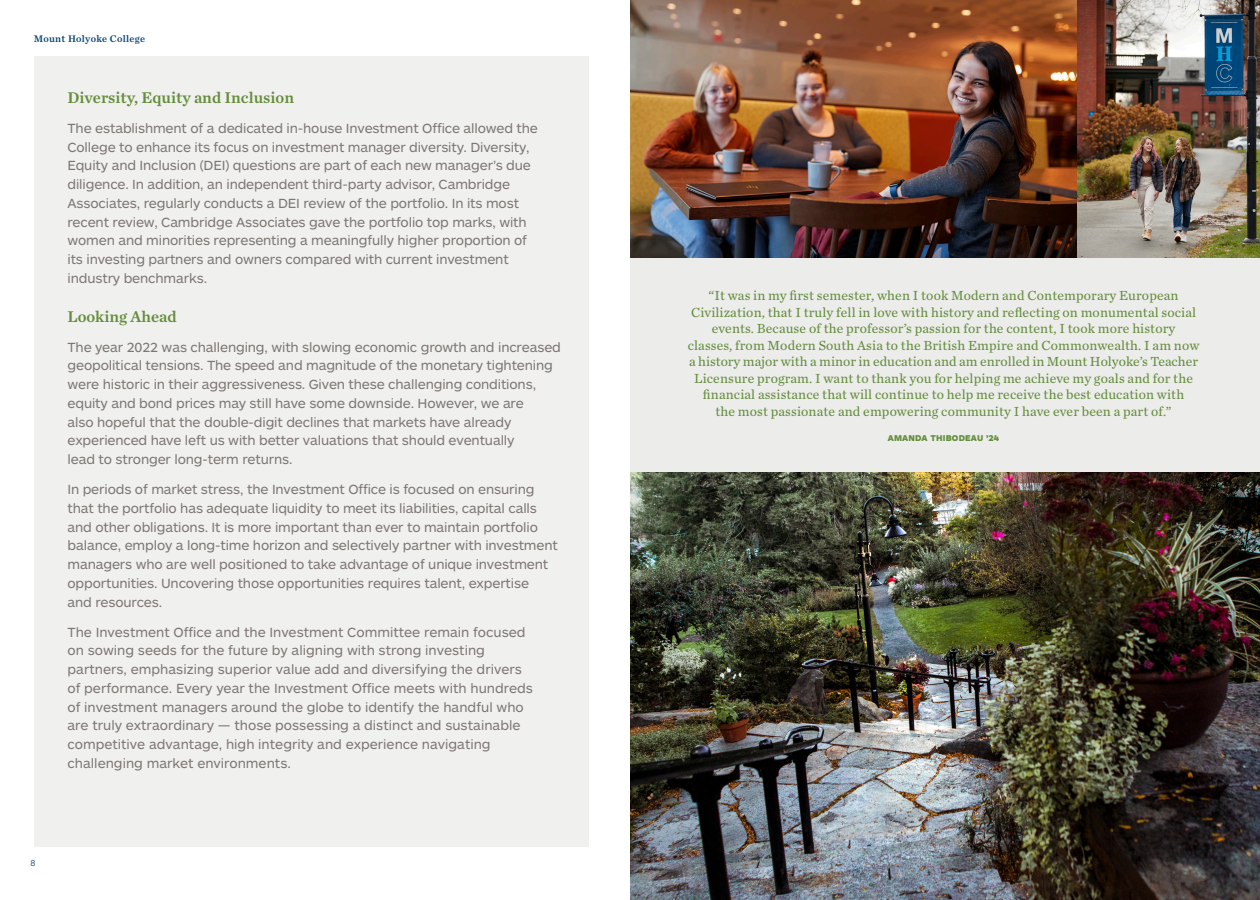
<style>
.page{position:relative;width:1260px;height:900px;background:#fff}
.page>*{position:absolute;margin:0;border:0;box-sizing:border-box;transform-origin:0 0}
.t1{font:16.25px "Chronicle Text G2 Semi";color:#648d3c}
.t2{font:13.75px/18.8px "ARS Maquette Pro";letter-spacing:-.01em;color:#7d7673}
.t3{font:13.75px/16.5px "Chronicle Text G2";letter-spacing:.01em;color:#648d3c;text-align:center}
.t4{font:10px "Chronicle Text G2 Semi";letter-spacing:.03em;color:#084774}
.t5{font:900 8.75px "ARS Maquette Pro";letter-spacing:.02em;color:#648d3c}
.t6{font:300 8.75px "ARS Maquette Pro";color:#084774}
</style>
<div class="page">
<img style="left:630px;top:472px;width:630px;height:428px">
<div style="left:34px;top:56px;width:555px;height:791px;background:#f0f0ee"></div>
<img style="left:630px;top:0;width:630px;height:258px">
<div style="left:630px;top:258px;width:630px;height:214px;background:#ececeb"></div>
<p class="t4" style="left:34px;top:31px;width:113px">Mount Holyoke College</p>
<p class="t1" style="left:68px;top:85px;width:228px">Diversity, Equity and Inclusion</p>
<p class="t2" style="left:68px;top:118px;width:472px">The establishment of a dedicated in-house Investment Office allowed the College to enhance its focus on investment manager diversity. Diversity, Equity and Inclusion (DEI) questions are part of each new manager’s due diligence. In addition, an independent third-party advisor, Cambridge Associates, regularly conducts a DEI review of the portfolio. In its most recent review, Cambridge Associates gave the portfolio top marks, with women and minorities representing a meaningfully higher proportion of its investing partners and owners compared with current investment industry benchmarks.</p>
<p class="t1" style="left:68px;top:304px;width:111px">Looking Ahead</p>
<p class="t2" style="left:68px;top:337px;width:495px">The year 2022 was challenging, with slowing economic growth and increased geopolitical tensions. The speed and magnitude of the monetary tightening were historic in their aggressiveness. Given these challenging conditions, equity and bond prices may still have some downside. However, we are<br>also hopeful that the double-digit declines that markets have already experienced have left us with better valuations that should eventually<br>lead to stronger long-term returns.</p>
<p class="t2" style="left:68px;top:479px;width:492px">In periods of market stress, the Investment Office is focused on ensuring that the portfolio has adequate liquidity to meet its liabilities, capital calls and other obligations. It is more important than ever to maintain portfolio balance, employ a long-time horizon and selectively partner with investment managers who are well positioned to take advantage of unique investment opportunities. Uncovering those opportunities requires talent, expertise<br>and resources.</p>
<p class="t2" style="left:68px;top:622px;width:467px">The Investment Office and the Investment Committee remain focused on sowing seeds for the future by aligning with strong investing partners, emphasizing superior value add and diversifying the drivers of performance. Every year the Investment Office meets with hundreds of investment managers around the globe to identify the handful who are truly extraordinary — those possessing a distinct and sustainable competitive advantage, high integrity and experience navigating challenging market environments.</p>
<p class="t6" style="left:31px;top:858px;width:7px">8</p>
<p class="t3" style="left:688px;top:287px;width:513px">“It was in my first semester, when I took Modern and Contemporary European Civilization, that I truly fell in love with history and reflecting on monumental social events. Because of the professor’s passion for the content, I took more history classes, from Modern South Asia to the British Empire and Commonwealth. I am now a history major with a minor in education and am enrolled in Mount Holyoke’s Teacher Licensure program. I want to thank you for helping me achieve my goals and for the financial assistance that will continue to help me receive the best education with<br>the most passionate and empowering community I have ever been a part of.”</p>
<p class="t5" style="left:888px;top:433px;width:113px">AMANDA THIBODEAU ’24</p>
</div>
